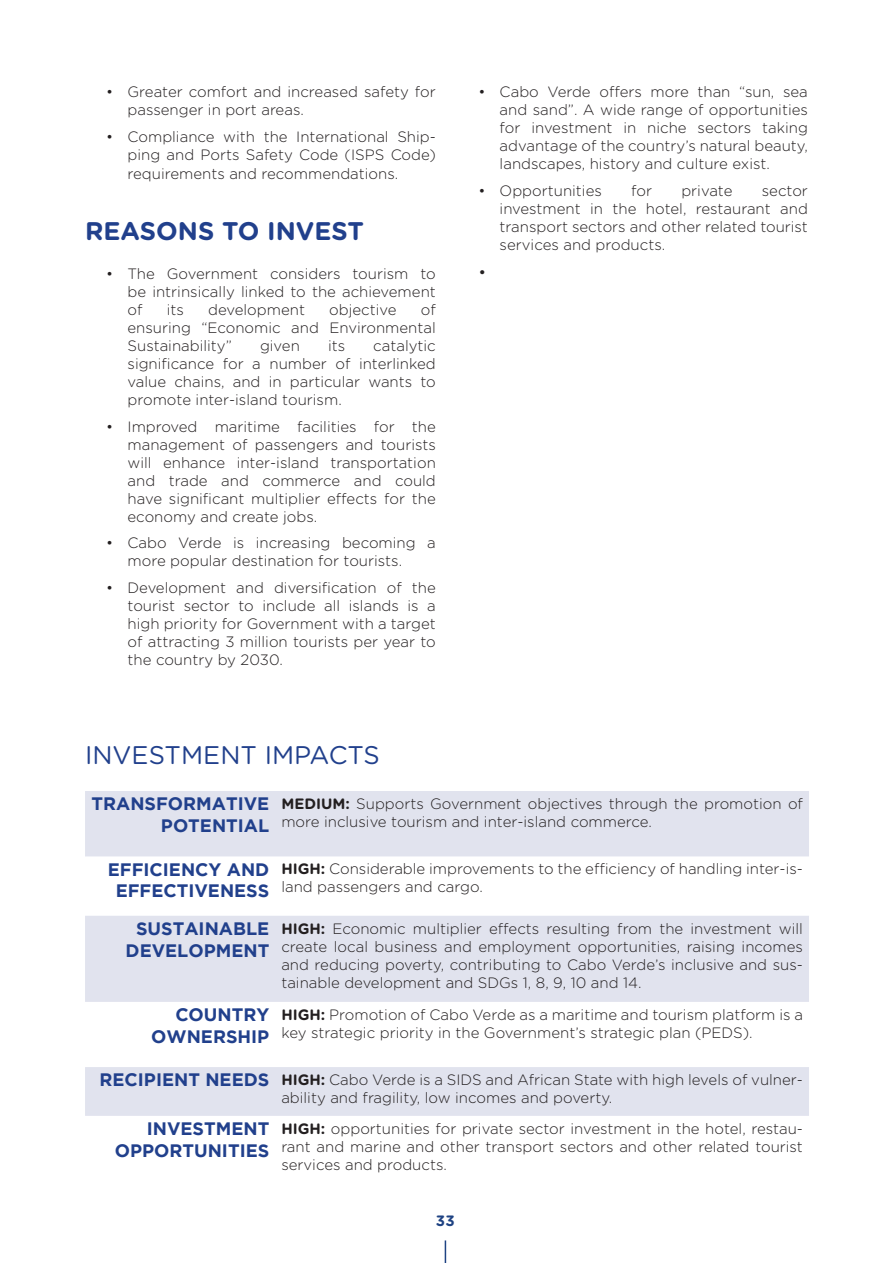
<style>
.page{position:relative;width:893px;height:1263px;background:#fff}
.page>*{position:absolute;margin:0;border:0;box-sizing:border-box;transform-origin:0 0}
.sub_titulo{font:25.5px "Gotham Rounded";color:#21408c}
.sub_titulo-2{font:700 25.5px "Gotham Rounded";color:#21408c}
.titulo_no_corpo_de_t{font:700 18px/21.6px "Gotham";color:#21408c;text-align:right}
.t1{font:300 16.5px "Gotham Rounded";color:#231f20}
.tabela_corpo_de_text{font:300 15px/18px "Gotham Rounded";color:#231f20;text-align:justify}
.t2{font:700 15px "Gotham Rounded";color:#1f4383}
.s1{font-weight:700}
</style>
<div class="page">
<svg style="left:445px;top:1240px;width:1px;height:23px"></svg>
<svg style="left:85px;top:791px;width:724px;height:325px;fill:#e1e3ee"></svg>
<p class="tabela_corpo_de_text" style="left:128px;top:82px;width:310px;text-indent:-21px">• Greater comfort and increased safety for passenger in port areas.</p>
<p class="tabela_corpo_de_text" style="left:106px;top:127px;width:331px;text-align:right">• Compliance with the International Ship&shy;ping and Ports Safety Code (ISPS Code)</p>
<p class="tabela_corpo_de_text" style="left:128px;top:164px;width:272px">requirements and recommendations.</p>
<p class="sub_titulo-2" style="left:85px;top:212px;width:280px">REASONS TO INVEST</p>
<p class="tabela_corpo_de_text" style="left:128px;top:264px;width:310px;text-indent:-21px">• The Government considers tourism to be intrinsically linked to the achievement of</p>
<p class="tabela_corpo_de_text" style="left:167px;top:300px;width:19px">its</p>
<p class="tabela_corpo_de_text" style="left:208px;top:300px;width:98px">development</p>
<p class="tabela_corpo_de_text" style="left:329px;top:300px;width:69px">objective</p>
<p class="tabela_corpo_de_text" style="left:128px;top:300px;width:310px;text-indent:293px">of ensuring “Economic and Environmental Sustainability”</p>
<p class="tabela_corpo_de_text" style="left:128px;top:336px;width:310px;text-indent:246px">catalytic significance for a number of interlinked value chains, and in particular wants to promote inter-island tourism.</p>
<p class="tabela_corpo_de_text" style="left:128px;top:416px;width:310px;text-indent:-21px">• Improved maritime facilities for the management of passengers and tourists will enhance inter-island transportation and trade and commerce and could have significant multiplier effects for the economy and create jobs.</p>
<p class="tabela_corpo_de_text" style="left:128px;top:533px;width:310px;text-indent:-21px">• Cabo Verde is increasing becoming a more popular destination for tourists.</p>
<p class="tabela_corpo_de_text" style="left:128px;top:577px;width:310px;text-indent:-21px">• Development and diversification of the tourist sector to include all islands is a high priority for Government with a target of attracting 3 million tourists per year to the country by 2030.</p>
<p class="tabela_corpo_de_text" style="left:260px;top:336px;width:41px">given</p>
<p class="tabela_corpo_de_text" style="left:328px;top:336px;width:19px">its</p>
<p class="tabela_corpo_de_text" style="left:500px;top:82px;width:310px;text-indent:-21px">• Cabo Verde offers more than “sun, sea and sand”. A wide range of opportunities for investment in niche sectors taking advantage of the country’s natural beauty, landscapes, history and culture exist.</p>
<p class="tabela_corpo_de_text" style="left:478px;top:181px;width:125px">• Opportunities</p>
<p class="tabela_corpo_de_text" style="left:631px;top:181px;width:22px">for</p>
<p class="tabela_corpo_de_text" style="left:681px;top:181px;width:53px">private</p>
<p class="tabela_corpo_de_text" style="left:500px;top:181px;width:310px;text-indent:262px">sector investment in the hotel, restaurant and transport sectors and other related tourist services and products.</p>
<p class="t1" style="left:478px;top:261px;width:9px">•</p>
<p class="sub_titulo" style="left:85px;top:737px;width:296px">INVESTMENT IMPACTS</p>
<p class="titulo_no_corpo_de_t" style="left:91px;top:792px;width:179px">TRANSFORMATIVE<br>POTENTIAL</p>
<p class="tabela_corpo_de_text" style="left:281px;top:794px;width:523px"><span class="s1">MEDIUM:</span> Supports Government objectives through the promotion of more inclusive tourism and inter-island commerce.</p>
<p class="titulo_no_corpo_de_t" style="left:108px;top:858px;width:163px;text-align:center">EFFICIENCY AND<br>EFFECTIVENESS</p>
<p class="tabela_corpo_de_text" style="left:281px;top:859px;width:523px"><span class="s1">HIGH:</span> Considerable improvements to the efficiency of handling inter-is&shy;land passengers and cargo.</p>
<p class="titulo_no_corpo_de_t" style="left:126px;top:917px;width:145px;text-align:center">SUSTAINABLE<br>DEVELOPMENT</p>
<p class="tabela_corpo_de_text" style="left:281px;top:919px;width:523px"><span class="s1">HIGH:</span> Economic multiplier effects resulting from the investment will create local business and employment opportunities, raising incomes and reducing poverty, contributing to Cabo Verde’s inclusive and sus&shy;tainable development and SDGs 1, 8, 9, 10 and 14.</p>
<p class="titulo_no_corpo_de_t" style="left:151px;top:1003px;width:120px">COUNTRY<br>OWNERSHIP</p>
<p class="tabela_corpo_de_text" style="left:281px;top:1005px;width:523px"><span class="s1">HIGH:</span> Promotion of Cabo Verde as a maritime and tourism platform is a key strategic priority in the Government’s strategic plan (PEDS).</p>
<p class="titulo_no_corpo_de_t" style="left:100px;top:1068px;width:171px">RECIPIENT NEEDS</p>
<p class="tabela_corpo_de_text" style="left:281px;top:1070px;width:523px"><span class="s1">HIGH:</span> Cabo Verde is a SIDS and African State with high levels of vulner&shy;ability and fragility, low incomes and poverty.</p>
<p class="titulo_no_corpo_de_t" style="left:115px;top:1117px;width:156px">INVESTMENT<br>OPPORTUNITIES</p>
<p class="tabela_corpo_de_text" style="left:281px;top:1119px;width:523px"><span class="s1">HIGH:</span> opportunities for private sector investment in the hotel, restau&shy;rant and marine and other transport sectors and other related tourist services and products.</p>
<p class="t2" style="left:436px;top:1210px;width:21px">33</p>
</div>
